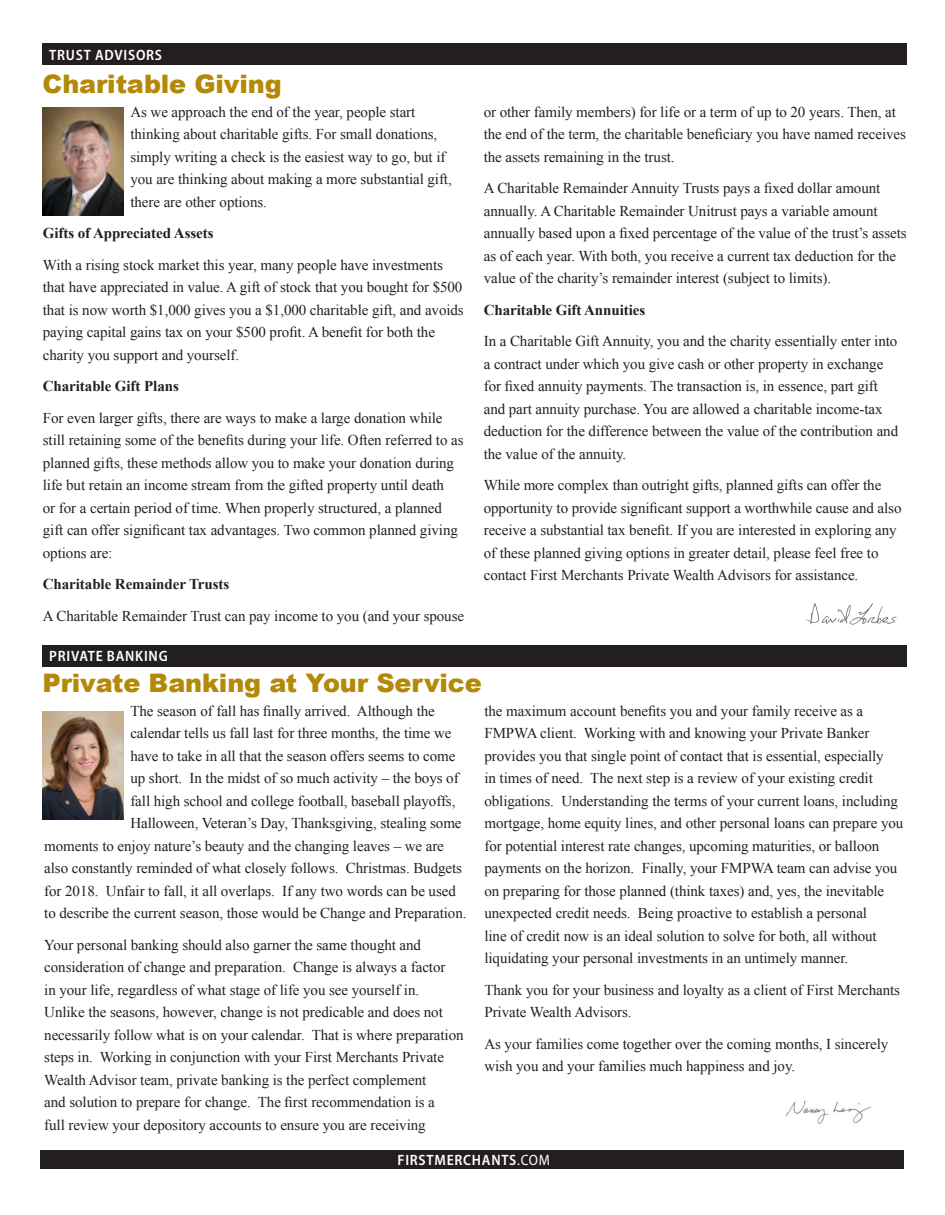
<style>
.page{position:relative;width:945px;height:1215px;background:#fff}
.page>*{position:absolute;margin:0;border:0;box-sizing:border-box;transform-origin:0 0}
.t1{font:900 25.5px "Arial";letter-spacing:-.005em;color:#b48907}
.t2{font:15px/22.5px "Times New Roman";letter-spacing:-.005em;color:#231f20}
.t3{font:700 15px "Times New Roman";letter-spacing:-.005em;color:#231f20}
.t4{font:600 semi-condensed 15px "Myriad Pro";letter-spacing:.05em;color:#fff}
.s1{font-weight:400}
</style>
<div class="page">
<div style="left:40px;top:1150px;width:864px;height:18px;background:#231f20"></div>
<div style="left:43px;top:43px;width:864px;height:22px;background:#231f20"></div>
<div style="left:43px;top:645px;width:864px;height:21px;background:#231f20"></div>
<img style="left:43px;top:107px;width:81px;height:108px">
<img style="left:43px;top:712px;width:81px;height:107px">
<img style="left:806px;top:603px;width:91px;height:22px">
<img style="left:785px;top:1100px;width:87px;height:24px">
<p class="t4" style="left:49px;top:46px;width:114px">TRUST ADVISORS</p>
<h1 class="t1" style="left:43px;top:65px;width:241px">Charitable Giving</h1>
<p class="t2" style="left:130px;top:100px;width:323px">As we approach the end of the year, people start thinking about charitable gifts. For small donations, simply writing a check is the easiest way to go, but if you are thinking about making a more substantial gift, there are other options.</p>
<p class="t3" style="left:43px;top:223px;width:172px">Gifts of Appreciated Assets</p>
<p class="t2" style="left:43px;top:253px;width:422px">With a rising stock market this year, many people have investments that have appreciated in value. A gift of stock that you bought for $500 that is now worth $1,000 gives you a $1,000 charitable gift, and avoids paying capital gains tax on your $500 profit. A benefit for both the charity you support and yourself.</p>
<p class="t3" style="left:43px;top:376px;width:138px">Charitable Gift Plans</p>
<p class="t2" style="left:43px;top:406px;width:422px">For even larger gifts, there are ways to make a large donation while still retaining some of the benefits during your life. Often referred to as planned gifts, these methods allow you to make your donation during life but retain an income stream from the gifted property until death<br>or for a certain period of time. When properly structured, a planned gift can offer significant tax advantages. Two common planned giving options are:</p>
<p class="t3" style="left:43px;top:574px;width:188px">Charitable Remainder Trusts</p>
<p class="t2" style="left:43px;top:604px;width:423px">A Charitable Remainder Trust can pay income to you (and your spouse</p>
<p class="t4" style="left:49px;top:648px;width:119px">PRIVATE BANKING</p>
<p class="t2" style="left:484px;top:100px;width:424px">or other family members) for life or a term of up to 20 years. Then, at the end of the term, the charitable beneficiary you have named receives the assets remaining in the trust.</p>
<p class="t2" style="left:484px;top:177px;width:424px">A Charitable Remainder Annuity Trusts pays a fixed dollar amount annually. A Charitable Remainder Unitrust pays a variable amount annually based upon a fixed percentage of the value of the trust’s assets as of each year. With both, you receive a current tax deduction for the value of the charity’s remainder interest (subject to limits).</p>
<p class="t3" style="left:484px;top:299px;width:163px">Charitable Gift Annuities</p>
<p class="t2" style="left:484px;top:330px;width:416px">In a Charitable Gift Annuity, you and the charity essentially enter into a contract under which you give cash or other property in exchange for fixed annuity payments. The transaction is, in essence, part gift and part annuity purchase. You are allowed a charitable income-tax deduction for the difference between the value of the contribution and the value of the annuity.</p>
<p class="t2" style="left:484px;top:474px;width:419px">While more complex than outright gifts, planned gifts can offer the opportunity to provide significant support a worthwhile cause and also receive a substantial tax benefit. If you are interested in exploring any of these planned giving options in greater detail, please feel free to contact First Merchants Private Wealth Advisors for assistance.</p>
<h1 class="t1" style="left:42px;top:664px;width:441px">Private Banking at Your Service</h1>
<p class="t2" style="left:130px;top:699px;width:306px">The season of fall has finally arrived. Although the</p>
<p class="t2" style="left:130px;top:722px;width:323px">calendar tells us fall last for three months, the time we</p>
<p class="t2" style="left:130px;top:744px;width:327px">have to take in all that the season offers seems to come</p>
<p class="t2" style="left:130px;top:767px;width:330px">up short. In the midst of so much activity – the boys of</p>
<p class="t2" style="left:130px;top:789px;width:327px">fall high school and college football, baseball playoffs,</p>
<p class="t2" style="left:130px;top:812px;width:333px">Halloween, Veteran’s Day, Thanksgiving, stealing some</p>
<p class="t2" style="left:44px;top:834px;width:401px">moments to enjoy nature’s beauty and the changing leaves – we are</p>
<p class="t2" style="left:44px;top:857px;width:419px">also constantly reminded of what closely follows. Christmas. Budgets</p>
<p class="t2" style="left:44px;top:879px;width:413px">for 2018. Unfair to fall, it all overlaps. If any two words can be used</p>
<p class="t2" style="left:44px;top:902px;width:424px">to describe the current season, those would be Change and Preparation.</p>
<p class="t2" style="left:44px;top:933px;width:421px">Your personal banking should also garner the same thought and consideration of change and preparation. Change is always a factor<br>in your life, regardless of what stage of life you see yourself in.<br>Unlike the seasons, however, change is not predicable and does not necessarily follow what is on your calendar. That is where preparation steps in. Working in conjunction with your First Merchants Private Wealth Advisor team, private banking is the perfect complement<br>and solution to prepare for change. The first recommendation is a<br>full review your depository accounts to ensure you are receiving</p>
<p class="t2" style="left:484px;top:699px;width:420px">the maximum account benefits you and your family receive as a FMPWA client. Working with and knowing your Private Banker provides you that single point of contact that is essential, especially<br>in times of need. The next step is a review of your existing credit obligations. Understanding the terms of your current loans, including mortgage, home equity lines, and other personal loans can prepare you for potential interest rate changes, upcoming maturities, or balloon payments on the horizon. Finally, your FMPWA team can advise you on preparing for those planned (think taxes) and, yes, the inevitable unexpected credit needs. Being proactive to establish a personal<br>line of credit now is an ideal solution to solve for both, all without liquidating your personal investments in an untimely manner.</p>
<p class="t2" style="left:484px;top:978px;width:417px">Thank you for your business and loyalty as a client of First Merchants<br>Private Wealth Advisors.</p>
<p class="t2" style="left:484px;top:1032px;width:405px">As your families come together over the coming months, I sincerely wish you and your families much happiness and joy.</p>
<p class="t4" style="left:398px;top:1152px;width:154px">FIRSTMERCHANTS<span class="s1">.COM</span></p>
</div>
